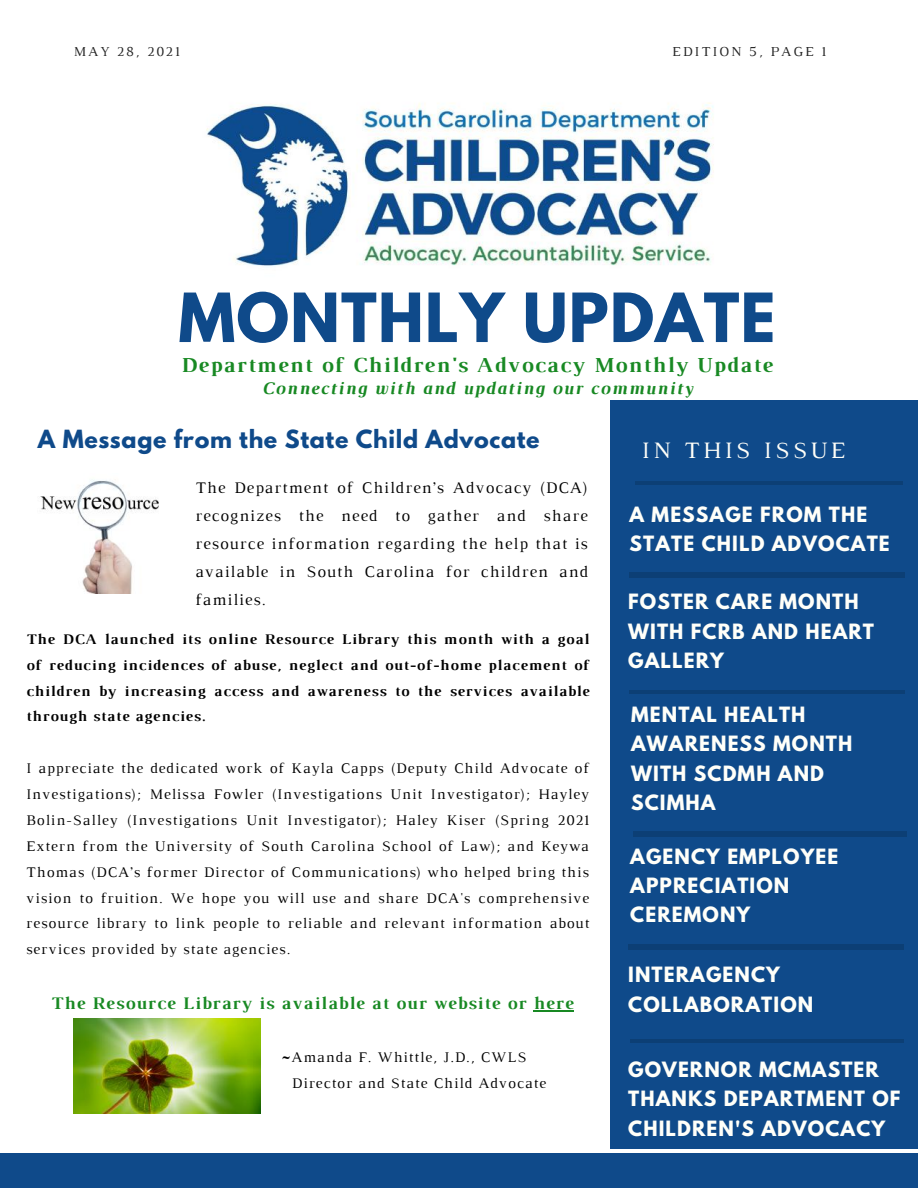
<style>
.page{position:relative;width:918px;height:1188px;background:#fff}
.page>*{position:absolute;margin:0;border:0;box-sizing:border-box;transform-origin:0 0}
.t1{font:700 60px "League Spartan";letter-spacing:.02em;color:#0f4a8a}
.t2{font:24px "Luthier";letter-spacing:.14em;color:#fffff9}
.t3{font:700 22.2px "League Spartan";letter-spacing:.03em;color:#0f4a8a}
.t4{font:700 21.75px "Luthier";letter-spacing:.07em;color:#188923}
.t5{font:700 18.75px/29.2px "League Spartan";letter-spacing:.06em;color:#fffff9}
.t6{font:700 18px "Luthier";letter-spacing:.065em;color:#188923}
.t7{font:italic 700 18px "Luthier";letter-spacing:.07em;color:#188923}
.t8{font:16.5px/28.2px "Luthier";letter-spacing:.065em;color:#000;text-align:justify}
.t9{font:15px/25.8px "Luthier";letter-spacing:.065em;color:#000;text-align:justify}
.t10{font:700 15px/25.8px "Luthier";letter-spacing:.065em;color:#000;text-align:justify}
.t11{font:13.95px "Luthier";letter-spacing:.14em;color:#222}
</style>
<div class="page">
<div style="left:611px;top:400px;width:307px;height:748px;background:#0f4a8a"></div>
<hr style="left:635px;top:481px;width:267px;height:3px;background:#000">
<div style="left:0;top:1154px;width:918px;height:34px;background:#0f4a8a"></div>
<div style="left:630px;top:572px;width:275px;height:6px;background:#0c3f75"></div>
<img style="left:206px;top:102px;width:508px;height:164px">
<div style="left:634px;top:831px;width:273px;height:6px;background:#0c3f75"></div>
<hr style="left:631px;top:1039px;width:273px;height:3px;background:#000">
<hr style="left:630px;top:690px;width:275px;height:3px;background:#000">
<div style="left:628px;top:944px;width:275px;height:6px;background:#0c3f75"></div>
<img style="left:40px;top:480px;width:119px;height:114px">
<hr style="left:534px;top:1011px;width:40px;height:1px;background:#188923">
<img style="left:74px;top:1019px;width:186px;height:94px">
<p class="t11" style="left:74px;top:46px;width:107px">MAY 28, 2021</p>
<p class="t11" style="left:672px;top:46px;width:155px">EDITION 5, PAGE 1</p>
<h1 class="t1" style="left:179px;top:288px;width:598px">MONTHLY UPDATE</h1>
<h3 class="t4" style="left:181px;top:357px;width:593px">Department of Children's Advocacy Monthly Update</h3>
<p class="t7" style="left:261px;top:381px;width:433px">Connecting with and updating our community</p>
<h3 class="t3" style="left:38px;top:428px;width:503px">A Message from the State Child Advocate</h3>
<h2 class="t2" style="left:642px;top:442px;width:205px">IN THIS ISSUE</h2>
<p class="t8" style="left:195px;top:475px;width:394px">The Department of Children’s Advocacy (DCA) recognizes the need to gather and share resource information regarding the help that is available in South Carolina for children and families.</p>
<p class="t10" style="left:26px;top:627px;width:565px">The DCA launched its online Resource Library this month with a goal of reducing incidences of abuse, neglect and out-of-home placement of children by increasing access and awareness to the services available through state agencies.</p>
<p class="t9" style="left:26px;top:757px;width:565px">I appreciate the dedicated work of Kayla Capps (Deputy Child Advocate of Investigations); Melissa Fowler (Investigations Unit Investigator); Hayley Bolin-Salley (Investigations Unit Investigator); Haley Kiser (Spring 2021<br>Extern from the University of South Carolina School of Law); and Keywa Thomas (DCA’s former Director of Communications) who helped bring this vision to fruition. We hope you will use and share DCA's comprehensive resource library to link people to reliable and relevant information about services provided by state agencies.</p>
<p class="t6" style="left:51px;top:997px;width:524px">The Resource Library is available at our website or here</p>
<p class="t9" style="left:292px;top:1046px;width:256px;text-indent:-10px">~Amanda F. Whittle, J.D., CWLS<br>Director and State Child Advocate</p>
<p class="t5" style="left:630px;top:502px;width:262px">A MESSAGE FROM THE<br>STATE CHILD ADVOCATE</p>
<p class="t5" style="left:628px;top:590px;width:247px">FOSTER CARE MONTH<br>WITH FCRB AND HEART<br>GALLERY</p>
<p class="t5" style="left:631px;top:702px;width:223px">MENTAL HEALTH<br>AWARENESS MONTH<br>WITH SCDMH AND<br>SCIMHA</p>
<p class="t5" style="left:630px;top:844px;width:210px">AGENCY EMPLOYEE<br>APPRECIATION<br>CEREMONY</p>
<p class="t5" style="left:628px;top:962px;width:187px">INTERAGENCY<br>COLLABORATION</p>
<p class="t5" style="left:628px;top:1057px;width:274px">GOVERNOR MCMASTER<br>THANKS DEPARTMENT OF<br>CHILDREN'S ADVOCACY</p>
</div>
